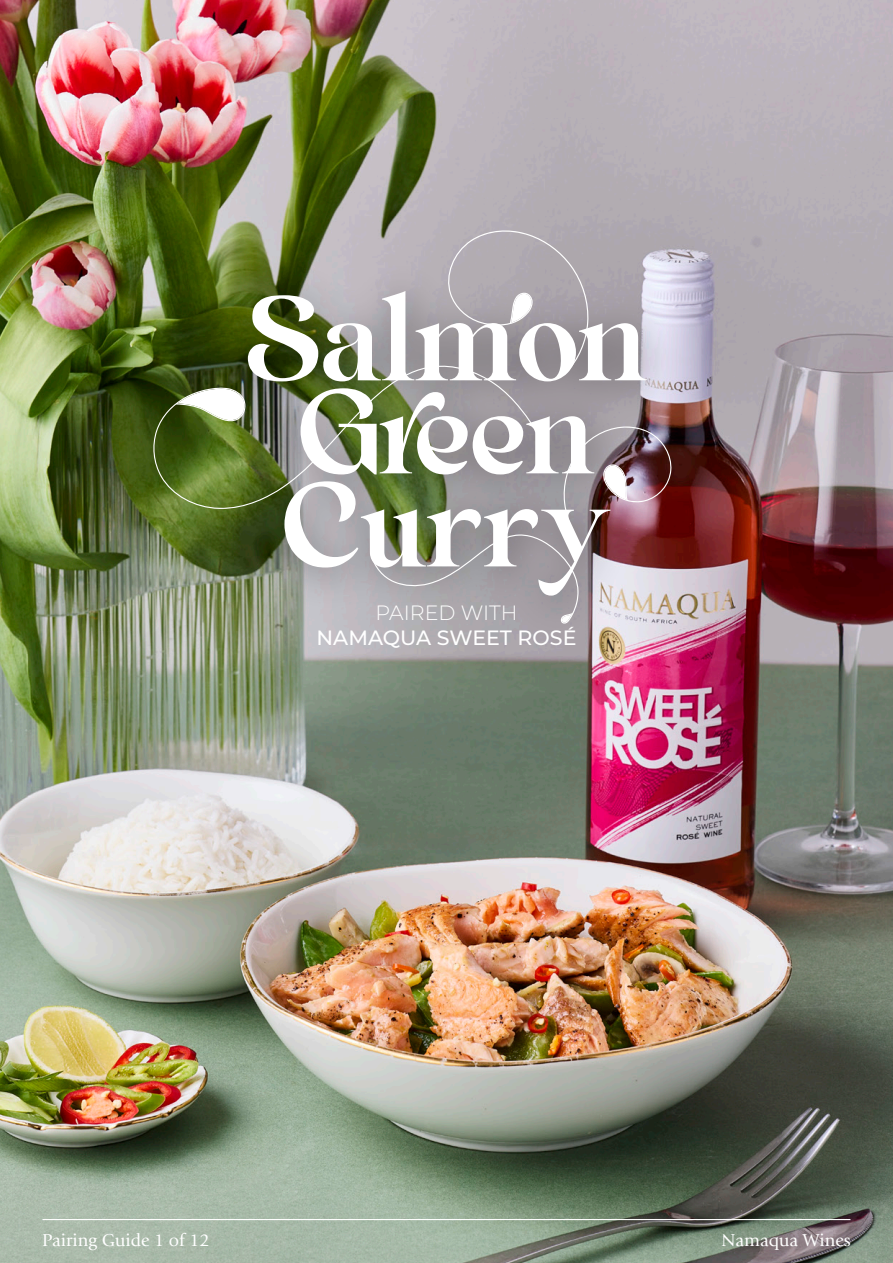
<style>
.page{position:relative;width:893px;height:1263px;background:#fff}
.page>*{position:absolute;margin:0;border:0;box-sizing:border-box;transform-origin:0 0}
.t1{font:124.95px/93px "Vanilla Ravioli Demo";color:#fff}
.t2{font:500 20.55px "Montserrat";color:#fff}
.t3{font:300 20.55px "Montserrat";color:#fff}
.t4{font:18px "Giovanni Std";color:#fff}
</style>
<div class="page">
<img style="left:0;top:0;width:893px;height:1263px">
<hr style="left:43px;top:1219px;width:807px;height:1px;background:#fff">
<img style="left:198px;top:227px;width:505px;height:427px">
<svg style="left:151px;top:364px;width:389px;height:145px;background:#6c7853"></svg>
<svg style="left:178px;top:388px;width:67px;height:33px"></svg>
<svg style="left:444px;top:228px;width:145px;height:145px;background:#a7a1a7"></svg>
<img style="left:370px;top:426px;width:302px;height:198px">
<h1 class="t1" style="left:245px;top:295px;width:404px">Salmon<br>Green<br>Curry</h1>
<p class="t3" style="left:375px;top:599px;width:143px">PAIRED WITH</p>
<p class="t2" style="left:317px;top:623px;width:261px">NAMAQUA SWEET ROSÉ</p>
<p class="t4" style="left:42px;top:1230px;width:169px">Pairing Guide 1 of 12</p>
<p class="t4" style="left:721px;top:1230px;width:131px">Namaqua Wines</p>
</div>
